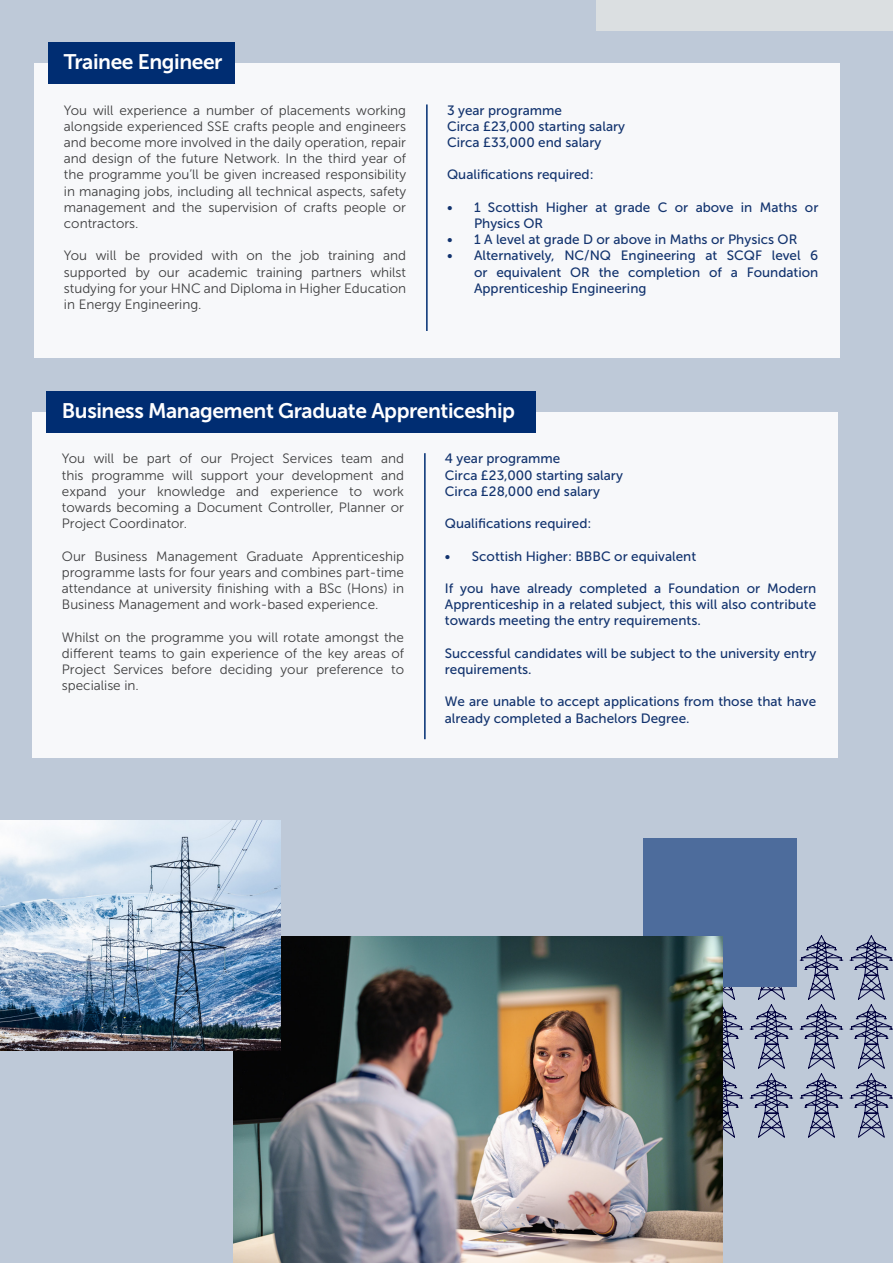
<style>
.page{position:relative;width:893px;height:1263px;background:#bec9d8}
.page>*{position:absolute;margin:0;border:0;box-sizing:border-box;transform-origin:0 0}
.Page_Title{font:21px "Museo Sans 700";letter-spacing:-.02em;color:#fff}
.Body_Text{font:13.5px/16.2px "Museo Sans 300";color:#3e3e3f;text-align:justify}
.Body_Text-2{font:13.5px/16.2px "Museo Sans 500";color:#12336e}
</style>
<div class="page">
<svg style="left:723px;top:935px;width:170px;height:202px"></svg>
<div style="left:643px;top:838px;width:153px;height:148px;background:#4d6c9c"></div>
<img style="left:233px;top:937px;width:490px;height:326px">
<div style="left:596px;top:0;width:297px;height:30px;background:#dbdfe1"></div>
<div style="left:34px;top:63px;width:806px;height:294px;background:#f7f8fa"></div>
<div style="left:48px;top:43px;width:187px;height:41px;background:#002d72"></div>
<hr style="left:426px;top:104px;width:2px;height:227px;background:#002d72">
<div style="left:32px;top:412px;width:806px;height:346px;background:#f7f8fa"></div>
<div style="left:46px;top:391px;width:490px;height:41px;background:#002d72"></div>
<hr style="left:424px;top:453px;width:2px;height:286px;background:#002d72">
<img style="left:0;top:821px;width:280px;height:229px">
<p class="Page_Title" style="left:64px;top:50px;width:160px">Trainee Engineer</p>
<p class="Body_Text" style="left:64px;top:102px;width:344px">You will experience a number of placements working alongside experienced SSE crafts people and engineers and become more involved in the daily operation, repair and design of the future Network. In the third year of the programme you’ll be given increased responsibility in managing jobs, including all technical aspects, safety management and the supervision of crafts people or contractors.</p>
<p class="Body_Text" style="left:64px;top:248px;width:344px">You will be provided with on the job training and supported by our academic training partners whilst studying for your HNC and Diploma in Higher Education in Energy Engineering.</p>
<p class="Body_Text-2" style="left:447px;top:102px;width:117px">3 year programme</p>
<p class="Body_Text-2" style="left:447px;top:118px;width:180px">Circa £23,000 starting salary</p>
<p class="Body_Text-2" style="left:447px;top:134px;width:156px">Circa £33,000 end salary</p>
<p class="Body_Text-2" style="left:447px;top:167px;width:148px">Qualifications required:</p>
<p class="Body_Text-2" style="left:474px;top:199px;width:346px;text-indent:-27px">• 1 Scottish Higher at grade C or above in Maths or<br>Physics OR</p>
<p class="Body_Text-2" style="left:447px;top:231px;width:352px">• 1 A level at grade D or above in Maths or Physics OR</p>
<p class="Body_Text-2" style="left:474px;top:248px;width:346px;text-align:justify;text-indent:-27px">• Alternatively, NC/NQ Engineering at SCQF level 6 or equivalent OR the completion of a Foundation Apprenticeship Engineering</p>
<p class="Page_Title" style="left:62px;top:399px;width:455px">Business Management Graduate Apprenticeship</p>
<p class="Body_Text-2" style="left:445px;top:451px;width:117px">4 year programme</p>
<p class="Body_Text-2" style="left:445px;top:467px;width:180px">Circa £23,000 starting salary</p>
<p class="Body_Text-2" style="left:445px;top:483px;width:157px">Circa £28,000 end salary</p>
<p class="Body_Text-2" style="left:445px;top:515px;width:148px">Qualifications required:</p>
<p class="Body_Text-2" style="left:445px;top:548px;width:253px">• Scottish Higher: BBBC or equivalent</p>
<p class="Body_Text-2" style="left:445px;top:580px;width:373px;text-align:justify">If you have already completed a Foundation or Modern Apprenticeship in a related subject, this will also contribute towards meeting the entry requirements.</p>
<p class="Body_Text-2" style="left:445px;top:645px;width:373px">Successful candidates will be subject to the university entry requirements.</p>
<p class="Body_Text-2" style="left:445px;top:694px;width:373px">We are unable to accept applications from those that have already completed a Bachelors Degree.</p>
<p class="Body_Text" style="left:62px;top:451px;width:344px">You will be part of our Project Services team and this programme will support your development and expand your knowledge and experience to work towards becoming a Document Controller, Planner or Project Coordinator.</p>
<p class="Body_Text" style="left:62px;top:548px;width:344px">Our Business Management Graduate Apprenticeship programme lasts for four years and combines part-time attendance at university finishing with a BSc (Hons) in Business Management and work-based experience.</p>
<p class="Body_Text" style="left:62px;top:629px;width:344px">Whilst on the programme you will rotate amongst the different teams to gain experience of the key areas of Project Services before deciding your preference to specialise in.</p>
</div>
